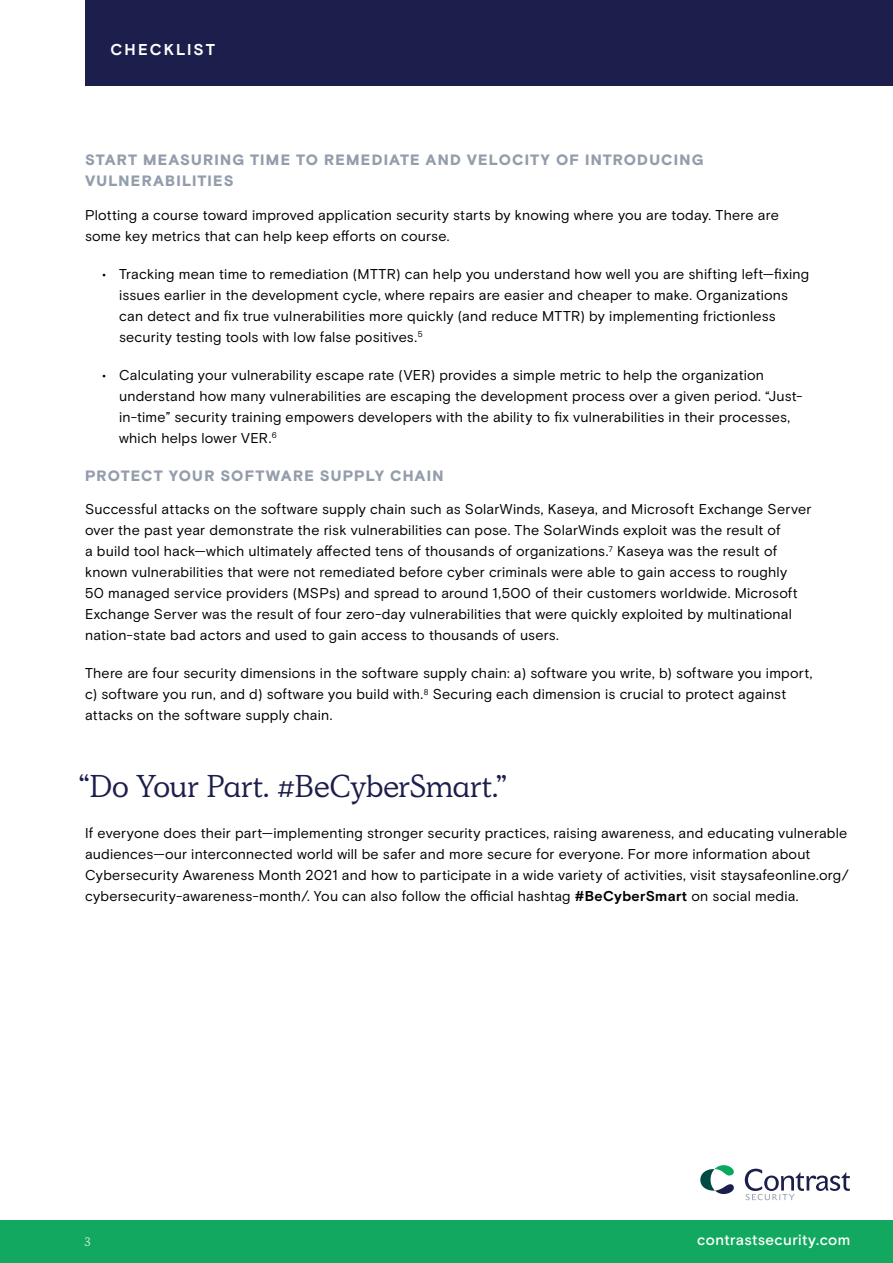
<style>
.page{position:relative;width:893px;height:1263px;background:#fff}
.page>*{position:absolute;margin:0;border:0;box-sizing:border-box;transform-origin:0 0}
.t1{font:31.5px "Simula";letter-spacing:-.01em;color:#1c1f4b}
.t2{font:700 15.75px "Basis Grotesque Pro";letter-spacing:.125em;color:#fff}
.t3{font:900 15px/21px "Basis Grotesque Pro";letter-spacing:.075em;color:#939dab}
.t4{font:500 15px "Basis Grotesque Pro";letter-spacing:.025em;color:#fff}
.t5{font:14.25px/21px "Basis Grotesque Pro";letter-spacing:.015em;color:#000}
.t6{font:12px "Simula";color:#ebeced}
.s1{font-weight:700}
</style>
<div class="page">
<div style="left:85px;top:0;width:808px;height:85px;background:#1c1f4b"></div>
<div style="left:0;top:1220px;width:893px;height:43px;background:#13a85f"></div>
<svg style="left:745px;top:1169px;width:104px;height:31px"></svg>
<svg style="left:701px;top:1165px;width:33px;height:29px"></svg>
<p class="t2" style="left:111px;top:40px;width:106px">CHECKLIST</p>
<p class="t3" style="left:85px;top:150px;width:620px">START MEASURING TIME TO REMEDIATE AND VELOCITY OF INTRODUCING<br>VULNERABILITIES</p>
<p class="t5" style="left:85px;top:204px;width:695px">Plotting a course toward improved application security starts by knowing where you are today. There are some key metrics that can help keep efforts on course.</p>
<p class="t5" style="left:119px;top:263px;width:692px;text-indent:-17px">• Tracking mean time to remediation (MTTR) can help you understand how well you are shifting left—fixing issues earlier in the development cycle, where repairs are easier and cheaper to make. Organizations can detect and fix true vulnerabilities more quickly (and reduce MTTR) by implementing frictionless security testing tools with low false positives.<sup>5</sup></p>
<p class="t5" style="left:119px;top:364px;width:685px;text-indent:-17px">• Calculating your vulnerability escape rate (VER) provides a simple metric to help the organization understand how many vulnerabilities are escaping the development process over a given period. “Just&shy;in-time” security training empowers developers with the ability to fix vulnerabilities in their processes, which helps lower VER.<sup>6</sup></p>
<p class="t3" style="left:85px;top:466px;width:360px">PROTECT YOUR SOFTWARE SUPPLY CHAIN</p>
<p class="t5" style="left:85px;top:499px;width:728px">Successful attacks on the software supply chain such as SolarWinds, Kaseya, and Microsoft Exchange Server over the past year demonstrate the risk vulnerabilities can pose. The SolarWinds exploit was the result of<br>a build tool hack—which ultimately affected tens of thousands of organizations.<sup>7</sup> Kaseya was the result of known vulnerabilities that were not remediated before cyber criminals were able to gain access to roughly<br>50 managed service providers (MSPs) and spread to around 1,500 of their customers worldwide. Microsoft Exchange Server was the result of four zero-day vulnerabilities that were quickly exploited by multinational nation-state bad actors and used to gain access to thousands of users.</p>
<p class="t5" style="left:85px;top:663px;width:729px">There are four security dimensions in the software supply chain: a) software you write, b) software you import, c) software you run, and d) software you build with.<sup>8</sup> Securing each dimension is crucial to protect against attacks on the software supply chain.</p>
<h1 class="t1" style="left:78px;top:766px;width:430px">“Do Your Part. #BeCyberSmart.”</h1>
<p class="t5" style="left:85px;top:822px;width:765px">If everyone does their part—implementing stronger security practices, raising awareness, and educating vulnerable audiences—our interconnected world will be safer and more secure for everyone. For more information about Cybersecurity Awareness Month 2021 and how to participate in a wide variety of activities, visit staysafeonline.org/ cybersecurity-awareness-month/. You can also follow the official hashtag <span class="s1">#BeCyberSmart</span> on social media.</p>
<p class="t6" style="left:84px;top:1234px;width:8px">3</p>
<p class="t4" style="left:697px;top:1231px;width:155px">contrastsecurity.com</p>
</div>
